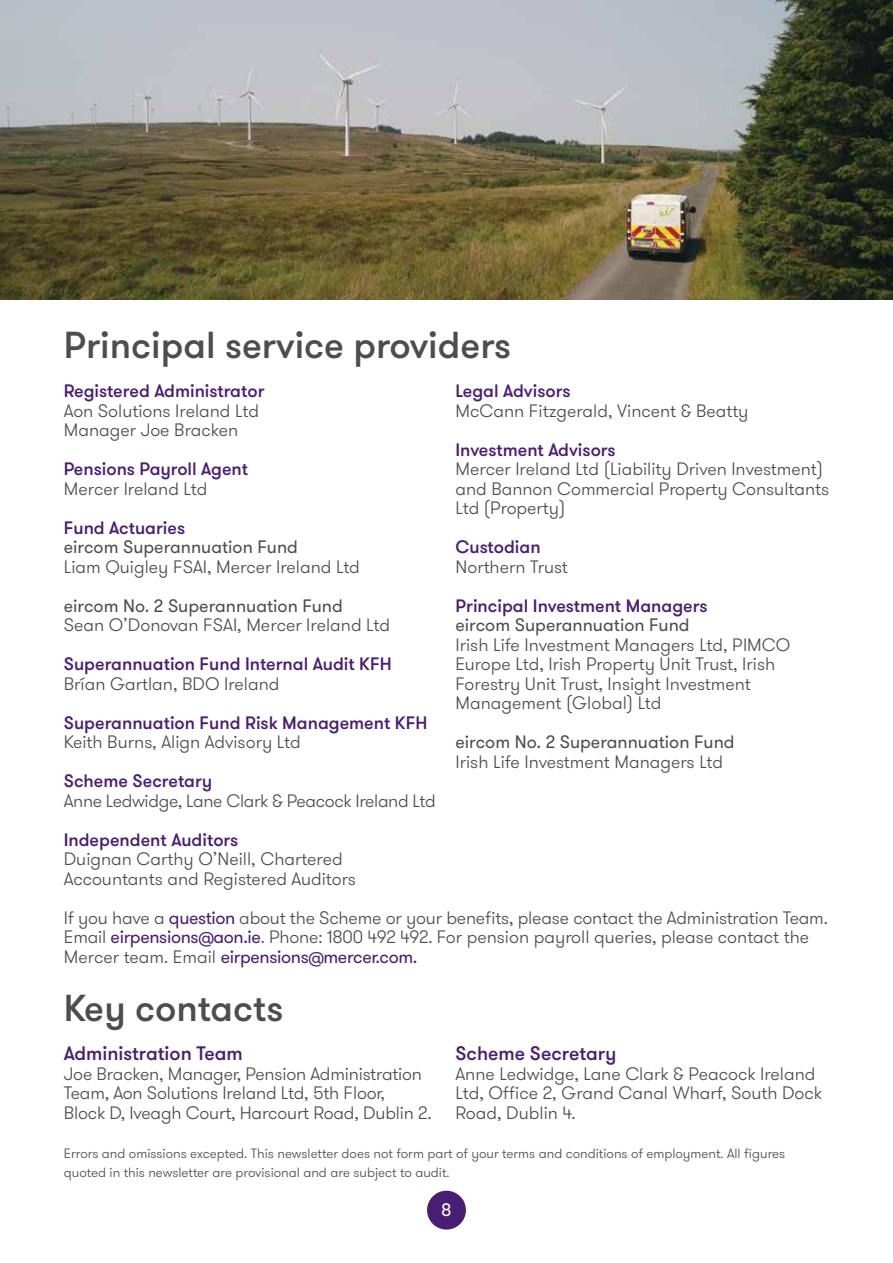
<style>
.page{position:relative;width:893px;height:1263px;background:#fff}
.page>*{position:absolute;margin:0;border:0;box-sizing:border-box;transform-origin:0 0}
.t1{font:500 37.5px "GT Walsheim";color:#4d4d4f}
.t2{font:500 19.5px "GT Walsheim";color:#491d74}
.t3{font:300 18px/19.5px "GT Walsheim";color:#4d4d4f}
.t4{font:500 18px "GT Walsheim";color:#491d74}
.t5{font:18px "GT Walsheim";color:#4d4d4f}
.t6{font:300 18px "GT Walsheim";letter-spacing:-.02em;color:#4d4d4f}
.t7{font:18px "GT Walsheim";color:#fff}
.t8{font:300 13.5px/19.5px "GT Walsheim";color:#4d4d4f}
.s1{font-weight:400;color:#491d74}
</style>
<div class="page">
<div style="left:427px;top:1191px;width:39px;height:38px;background:#491d74;border-radius:50%"></div>
<img style="left:0;top:0;width:893px;height:300px">
<h1 class="t1" style="left:64px;top:321px;width:449px">Principal service providers</h1>
<p class="t4" style="left:64px;top:379px;width:202px">Registered Administrator</p>
<p class="t3" style="left:64px;top:401px;width:197px">Aon Solutions Ireland Ltd<br>Manager Joe Bracken</p>
<p class="t4" style="left:64px;top:457px;width:186px">Pensions Payroll Agent</p>
<p class="t3" style="left:64px;top:479px;width:145px">Mercer Ireland Ltd</p>
<p class="t4" style="left:64px;top:516px;width:123px">Fund Actuaries</p>
<p class="t5" style="left:64px;top:535px;width:236px">eircom Superannuation Fund</p>
<p class="t3" style="left:64px;top:557px;width:298px">Liam Quigley FSAI, Mercer Ireland Ltd</p>
<p class="t5" style="left:64px;top:594px;width:281px">eircom No. 2 Superannuation Fund</p>
<p class="t3" style="left:64px;top:615px;width:328px">Sean O’Donovan FSAI, Mercer Ireland Ltd</p>
<p class="t4" style="left:64px;top:652px;width:330px">Superannuation Fund Internal Audit KFH</p>
<p class="t3" style="left:64px;top:674px;width:217px">Brían Gartlan, BDO Ireland</p>
<p class="t4" style="left:64px;top:711px;width:365px">Superannuation Fund Risk Management KFH</p>
<p class="t3" style="left:64px;top:732px;width:238px">Keith Burns, Align Advisory Ltd</p>
<p class="t4" style="left:64px;top:769px;width:150px">Scheme Secretary</p>
<p class="t6" style="left:64px;top:789px;width:373px">Anne Ledwidge, Lane Clark &amp; Peacock Ireland Ltd</p>
<p class="t4" style="left:64px;top:828px;width:176px">Independent Auditors</p>
<p class="t3" style="left:64px;top:849px;width:294px">Duignan Carthy O’Neill, Chartered<br>Accountants and Registered Auditors</p>
<p class="t4" style="left:455px;top:379px;width:117px">Legal Advisors</p>
<p class="t3" style="left:455px;top:401px;width:295px">McCann Fitzgerald, Vincent &amp; Beatty</p>
<p class="t4" style="left:455px;top:438px;width:162px">Investment Advisors</p>
<p class="t3" style="left:455px;top:459px;width:375px">Mercer Ireland Ltd (Liability Driven Investment) and Bannon Commercial Property Consultants<br>Ltd (Property)</p>
<p class="t4" style="left:455px;top:535px;width:87px">Custodian</p>
<p class="t3" style="left:455px;top:557px;width:114px">Northern Trust</p>
<p class="t4" style="left:455px;top:594px;width:254px">Principal Investment Managers</p>
<p class="t5" style="left:455px;top:613px;width:236px">eircom Superannuation Fund</p>
<p class="t3" style="left:455px;top:635px;width:336px">Irish Life Investment Managers Ltd, PIMCO Europe Ltd, Irish Property Unit Trust, Irish Forestry Unit Trust, Insight Investment Management (Global) Ltd</p>
<p class="t5" style="left:455px;top:730px;width:281px">eircom No. 2 Superannuation Fund</p>
<p class="t3" style="left:455px;top:752px;width:269px">Irish Life Investment Managers Ltd</p>
<p class="t3" style="left:64px;top:908px;width:766px">If you have a <span class="s1">question</span> about the Scheme or your benefits, please contact the Administration Team.<br>Email <span class="s1">eirpensions@aon.ie</span>. Phone: 1800 492 492. For pension payroll queries, please contact the<br>Mercer team. Email <span class="s1">eirpensions@mercer.com.</span></p>
<h1 class="t1" style="left:64px;top:984px;width:221px">Key contacts</h1>
<p class="t2" style="left:64px;top:1041px;width:181px">Administration Team</p>
<p class="t3" style="left:64px;top:1064px;width:369px">Joe Bracken, Manager, Pension Administration<br>Team, Aon Solutions Ireland Ltd, 5th Floor,<br>Block D, Iveagh Court, Harcourt Road, Dublin 2.</p>
<p class="t2" style="left:455px;top:1041px;width:162px">Scheme Secretary</p>
<p class="t3" style="left:455px;top:1064px;width:368px">Anne Ledwidge, Lane Clark &amp; Peacock Ireland<br>Ltd, Office 2, Grand Canal Wharf, South Dock<br>Road, Dublin 4.</p>
<p class="t8" style="left:64px;top:1143px;width:723px">Errors and omissions excepted. This newsletter does not form part of your terms and conditions of employment. All figures quoted in this newsletter are provisional and are subject to audit.</p>
<p class="t7" style="left:441px;top:1199px;width:12px">8</p>
</div>
